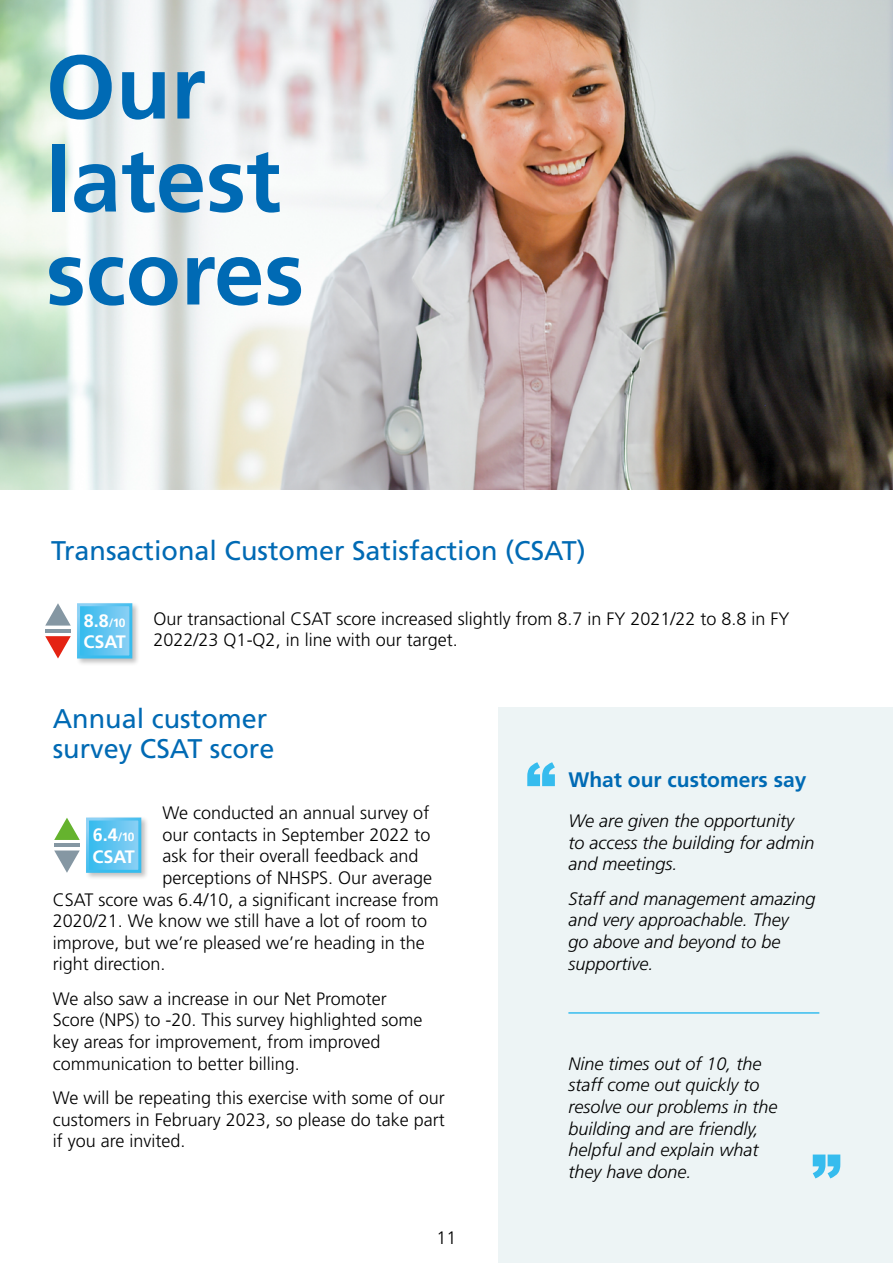
<style>
.page{position:relative;width:893px;height:1263px;background:#fff}
.page>*{position:absolute;margin:0;border:0;box-sizing:border-box;transform-origin:0 0}
.t1{font:700 90px/93px "Frutiger LT Std";color:#006ab4}
.t2{font:900 60px "Arial";color:#36bcee}
.t3{font:27px/30px "Frutiger LT Std";color:#006ab4}
.t4{font:700 21px "Frutiger LT Std";color:#006ab4}
.t5{font:300 18px/21.6px "Frutiger LT Std";color:#000}
.t6{font:italic 300 18px/21.6px "Frutiger LT Std";color:#000}
.t7{font:700 18px/21.6px "Frutiger LT Std";color:#fff}
.s1{font-size:12px}
</style>
<div class="page">
<img style="left:0;top:0;width:893px;height:489px">
<div style="left:76px;top:602px;width:64px;height:64px;background:#000;opacity:.25"></div>
<svg style="left:79px;top:605px;width:52px;height:52px;background:#5dc4f0"></svg>
<svg style="left:45px;top:603px;width:26px;height:23px"></svg>
<svg style="left:45px;top:636px;width:26px;height:22px"></svg>
<hr style="left:45px;top:629px;width:26px;height:3px;background:#8597a3">
<div style="left:85px;top:816px;width:64px;height:64px;background:#000;opacity:.25"></div>
<svg style="left:88px;top:819px;width:52px;height:52px;background:#5dc4f0"></svg>
<svg style="left:54px;top:818px;width:26px;height:22px"></svg>
<svg style="left:54px;top:850px;width:26px;height:23px"></svg>
<hr style="left:54px;top:843px;width:26px;height:4px;background:#8597a3">
<div style="left:499px;top:708px;width:394px;height:555px;background:#edf4f5"></div>
<hr style="left:568px;top:1012px;width:251px;height:2px;background:#36bcee">
<h1 class="t1" style="left:46px;top:41px;width:260px">Our latest scores</h1>
<h3 class="t3" style="left:51px;top:535px;width:536px">Transactional Customer Satisfaction (CSAT)</h3>
<p class="t7" style="left:83px;top:610px;width:44px">8.8<span class="s1">/10<br></span>CSAT</p>
<p class="t5" style="left:154px;top:608px;width:637px">Our transactional CSAT score increased slightly from 8.7 in FY 2021/22 to 8.8 in FY<br>2022/23 Q1-Q2, in line with our target.</p>
<h3 class="t3" style="left:53px;top:704px;width:223px">Annual customer survey CSAT score</h3>
<p class="t5" style="left:163px;top:802px;width:268px">We conducted an annual survey of</p>
<p class="t5" style="left:163px;top:824px;width:270px">our contacts in September 2022 to</p>
<p class="t5" style="left:163px;top:846px;width:258px">ask for their overall feedback and</p>
<p class="t5" style="left:163px;top:867px;width:271px">perceptions of NHSPS. Our average</p>
<p class="t5" style="left:53px;top:889px;width:387px">CSAT score was 6.4/10, a significant increase from</p>
<p class="t5" style="left:53px;top:910px;width:376px">2020/21. We know we still have a lot of room to</p>
<p class="t5" style="left:53px;top:932px;width:374px">improve, but we’re pleased we’re heading in the</p>
<p class="t5" style="left:53px;top:954px;width:114px">right direction.</p>
<p class="t5" style="left:53px;top:988px;width:371px">We also saw a increase in our Net Promoter Score (NPS) to -20. This survey highlighted some key areas for improvement, from improved communication to better billing.</p>
<p class="t5" style="left:53px;top:1087px;width:394px;text-align:justify">We will be repeating this exercise with some of our customers in February 2023, so please do take part if you are invited.</p>
<p class="t7" style="left:92px;top:824px;width:44px">6.4<span class="s1">/10<br></span>CSAT</p>
<p class="t5" style="left:436px;top:1227px;width:22px">11</p>
<h2 class="t2" style="left:526px;top:741px;width:31px">“</h2>
<p class="t4" style="left:568px;top:767px;width:240px">What our customers say</p>
<p class="t6" style="left:568px;top:810px;width:248px">We are given the opportunity to access the building for admin and meetings.</p>
<p class="t6" style="left:568px;top:888px;width:249px">Staff and management amazing and very approachable. They<br>go above and beyond to be supportive.</p>
<p class="t6" style="left:568px;top:1053px;width:211px">Nine times out of 10, the staff come out quickly to resolve our problems in the building and are friendly, helpful and explain what they have done.</p>
<h2 class="t2" style="left:842px;top:1200px;width:31px;rotate:-180deg">“</h2>
</div>
